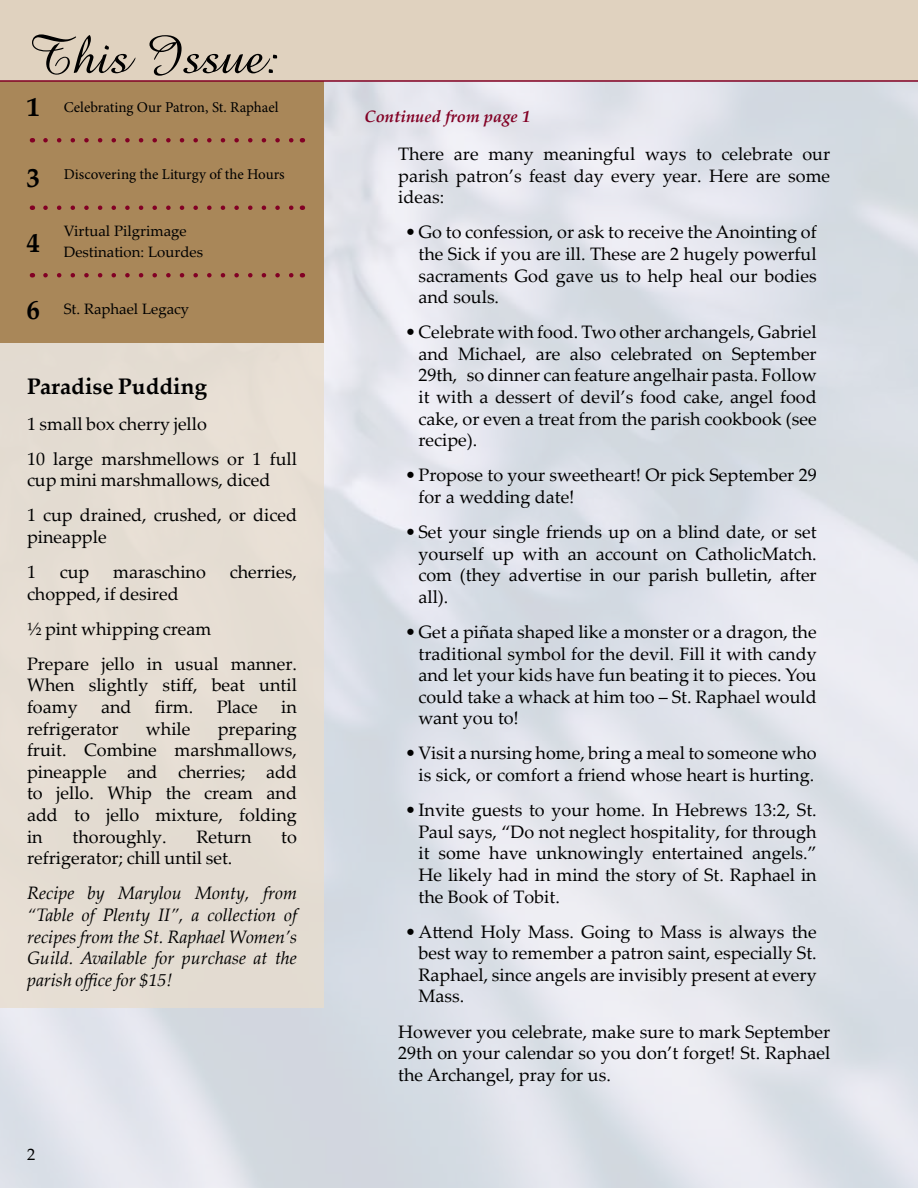
<style>
.page{position:relative;width:918px;height:1188px;background:#fff}
.page>*{position:absolute;margin:0;border:0;box-sizing:border-box;transform-origin:0 0}
.t1{font:55.5px "Amaze";color:#000}
.t2{font:700 27px "Palatino Linotype";color:#000}
.t3{font:700 22.5px "Palatino Linotype";color:#000}
.t4{font:18px/21.6px "Palatino Linotype";color:#000;text-align:justify}
.t5{font:italic 18px/21.6px "Palatino Linotype";color:#000;text-align:justify}
.t6{font:italic 700 16.5px "Palatino Linotype";color:#820024}
.t7{font:16.5px "Palatino Linotype";color:#000}
.t8{font:15px "Minion Pro";letter-spacing:-.005em;color:#000}
.t9{font:15px/21px "Palatino Linotype";color:#000}
</style>
<div class="page">
<div style="left:0;top:343px;width:324px;height:664px;background:#e8ddce"></div>
<div style="left:0;top:54px;width:324px;height:289px;background:#a98759"></div>
<div style="left:0;top:0;width:918px;height:82px;background:#e0d2bf"></div>
<svg style="left:45px;top:138px;width:249px;height:4px"></svg>
<svg style="left:45px;top:273px;width:249px;height:4px"></svg>
<svg style="left:45px;top:205px;width:249px;height:5px"></svg>
<h1 class="t1" style="left:27px;top:19px;width:254px">This Issue:</h1>
<p class="t8" style="left:64px;top:97px;width:216px">Celebrating Our Patron, St. Raphael</p>
<h2 class="t2" style="left:27px;top:88px;width:15px">1</h2>
<h2 class="t2" style="left:27px;top:158px;width:15px">3</h2>
<h2 class="t2" style="left:27px;top:223px;width:15px">4</h2>
<h2 class="t2" style="left:27px;top:291px;width:15px">6</h2>
<p class="t8" style="left:64px;top:165px;width:222px">Discovering the Liturgy of the Hours</p>
<p class="t9" style="left:64px;top:220px;width:141px">Virtual Pilgrimage<br>Destination: Lourdes</p>
<p class="t9" style="left:64px;top:298px;width:127px">St. Raphael Legacy</p>
<p class="t3" style="left:27px;top:371px;width:181px">Paradise Pudding</p>
<p class="t4" style="left:27px;top:405px;width:272px;line-height:35.1px">1 small box cherry jello<br>10 large marshmellows or 1 full</p>
<p class="t4" style="left:27px;top:462px;width:272px;line-height:35.1px">cup mini marshmallows, diced<br>1 cup drained, crushed, or diced</p>
<p class="t4" style="left:27px;top:519px;width:81px;line-height:35.1px">pineapple<br>1</p>
<p class="t4" style="left:60px;top:560px;width:31px">cup</p>
<p class="t4" style="left:113px;top:560px;width:94px">maraschino</p>
<p class="t4" style="left:230px;top:560px;width:69px">cherries,</p>
<p class="t4" style="left:27px;top:575px;width:271px;line-height:35.1px;text-align:left">chopped, if desired<br>½ pint whipping cream<br>Prepare jello in usual manner.</p>
<p class="t4" style="left:27px;top:674px;width:271px">When slightly stiff, beat until foamy</p>
<p class="t4" style="left:101px;top:695px;width:32px">and</p>
<p class="t4" style="left:155px;top:695px;width:40px">firm.</p>
<p class="t4" style="left:217px;top:695px;width:43px">Place</p>
<p class="t4" style="left:281px;top:695px;width:17px">in</p>
<p class="t4" style="left:27px;top:717px;width:93px">refrigerator</p>
<p class="t4" style="left:146px;top:717px;width:46px">while</p>
<p class="t4" style="left:27px;top:717px;width:272px;text-indent:191px">preparing fruit. Combine marshmallows, pineapple and cherries; add to jello. Whip the cream and add to jello mixture, folding in</p>
<p class="t4" style="left:73px;top:825px;width:96px">thoroughly.</p>
<p class="t4" style="left:197px;top:825px;width:56px">Return</p>
<p class="t4" style="left:281px;top:825px;width:17px">to</p>
<p class="t4" style="left:27px;top:847px;width:207px">refrigerator; chill until set.</p>
<p class="t5" style="left:27px;top:882px;width:272px">Recipe by Marylou Monty, from “Table of Plenty II”, a collection of recipes from the St. Raphael Women’s Guild. Available for purchase at the parish office for $15!</p>
<p class="t7" style="left:27px;top:1142px;width:10px">2</p>
<p class="t6" style="left:364px;top:104px;width:167px">Continued from page 1</p>
<p class="t4" style="left:398px;top:142px;width:434px">There are many meaningful ways to celebrate our parish patron’s feast day every year. Here are some ideas:</p>
<p class="t4" style="left:418px;top:221px;width:400px;text-indent:-14px">•Go to confession, or ask to receive the Anointing of the Sick if you are ill. These are 2 hugely powerful sacraments God gave us to help heal our bodies and souls.</p>
<p class="t4" style="left:418px;top:321px;width:400px;text-indent:-14px">• Celebrate with food. Two other archangels, Gabriel and Michael, are also celebrated on September 29th, so dinner can feature angelhair pasta. Follow it with a dessert of devil’s food cake, angel food cake, or even a treat from the parish cookbook (see recipe).</p>
<p class="t4" style="left:418px;top:464px;width:400px;text-indent:-14px">•Propose to your sweetheart! Or pick September 29 for a wedding date!</p>
<p class="t4" style="left:418px;top:520px;width:400px;text-indent:-14px">•Set your single friends up on a blind date, or set yourself up with an account on CatholicMatch. com (they advertise in our parish bulletin, after all).</p>
<p class="t4" style="left:418px;top:620px;width:400px;text-indent:-14px">•Get a piñata shaped like a monster or a dragon, the traditional symbol for the devil. Fill it with candy and let your kids have fun beating it to pieces. You could take a whack at him too – St. Raphael would want you to!</p>
<p class="t4" style="left:405px;top:742px;width:413px;text-align:right">•Visit a nursing home, bring a meal to someone who is sick, or comfort a friend whose heart is hurting.</p>
<p class="t4" style="left:418px;top:799px;width:400px;text-indent:-14px">•Invite guests to your home. In Hebrews 13:2, St.<br>Paul says, “Do not neglect hospitality, for through it some have unknowingly entertained angels.” He likely had in mind the story of St. Raphael in the Book of Tobit.</p>
<p class="t4" style="left:418px;top:920px;width:400px;text-indent:-14px">•Attend Holy Mass. Going to Mass is always the best way to remember a patron saint, especially St.<br>Raphael, since angels are invisibly present at every Mass.</p>
<p class="t4" style="left:398px;top:1020px;width:434px">However you celebrate, make sure to mark September 29th on your calendar so you don’t forget! St. Raphael the Archangel, pray for us.</p>
</div>
